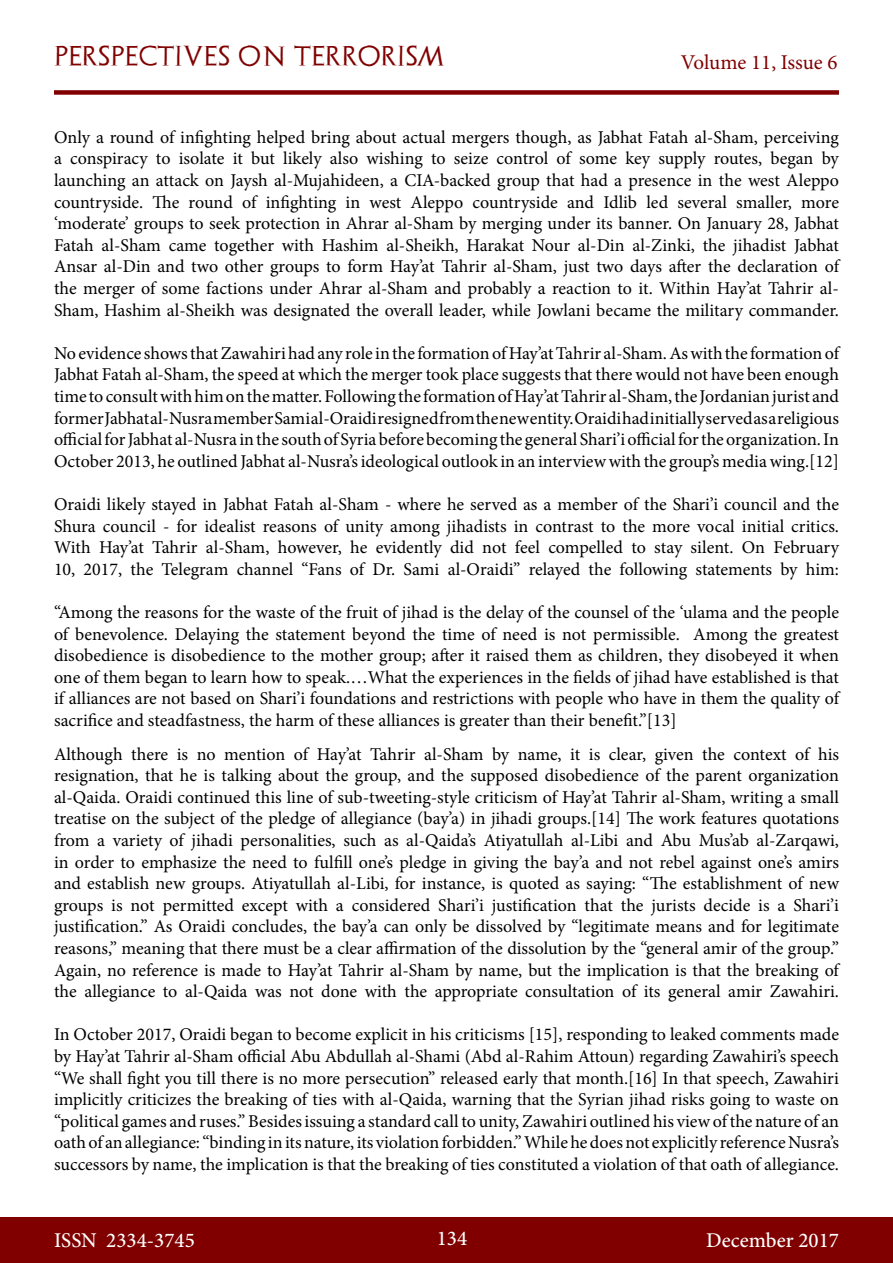
<style>
.page{position:relative;width:893px;height:1263px;background:#fff}
.page>*{position:absolute;margin:0;border:0;box-sizing:border-box;transform-origin:0 0}
.t1{font:500 21px "Minion Pro";color:#fff}
.t2{font:21px "Archeologicaps";letter-spacing:.045em;color:#800000}
.t3{font:21px "Minion Pro";letter-spacing:-.005em;color:#800000}
.t4{font:18px/21.6px "Minion Pro";color:#000;text-align:justify}
</style>
<div class="page">
<div style="left:0;top:1217px;width:893px;height:46px;background:#800000"></div>
<div style="left:54px;top:90px;width:785px;height:5px;background:#800000"></div>
<p class="t2" style="left:54px;top:43px;width:392px">PERSPECTIVES ON TERRORISM</p>
<p class="t3" style="left:681px;top:48px;width:158px">Volume 11, Issue 6</p>
<p class="t4" style="left:54px;top:126px;width:787px">Only a round of infighting helped bring about actual mergers though, as Jabhat Fatah al-Sham, perceiving a conspiracy to isolate it but likely also wishing to seize control of some key supply routes, began by launching an attack on Jaysh al-Mujahideen, a CIA-backed group that had a presence in the west Aleppo countryside. The round of infighting in west Aleppo countryside and Idlib led several smaller, more ‘moderate’ groups to seek protection in Ahrar al-Sham by merging under its banner. On January 28, Jabhat Fatah al-Sham came together with Hashim al-Sheikh, Harakat Nour al-Din al-Zinki, the jihadist Jabhat Ansar al-Din and two other groups to form Hay’at Tahrir al-Sham, just two days after the declaration of the merger of some factions under Ahrar al-Sham and probably a reaction to it. Within Hay’at Tahrir al-Sham, Hashim al-Sheikh was designated the overall leader, while Jowlani became the military commander.</p>
<p class="t4" style="left:54px;top:342px;width:787px">No evidence shows that Zawahiri had any role in the formation of Hay’at Tahrir al-Sham. As with the formation of Jabhat Fatah al-Sham, the speed at which the merger took place suggests that there would not have been enough time to consult with him on the matter. Following the formation of Hay’at Tahrir al-Sham, the Jordanian jurist and former Jabhat al-Nusra member Sami al-Oraidi resigned from the new entity. Oraidi had initially served as a religious official for Jabhat al-Nusra in the south of Syria before becoming the general Shari’i official for the organization. In October 2013, he outlined Jabhat al-Nusra’s ideological outlook in an interview with the group’s media wing.[12]</p>
<p class="t4" style="left:54px;top:493px;width:786px">Oraidi likely stayed in Jabhat Fatah al-Sham - where he served as a member of the Shari’i council and the Shura council - for idealist reasons of unity among jihadists in contrast to the more vocal initial critics.<br>With Hay’at Tahrir al-Sham, however, he evidently did not feel compelled to stay silent. On February 10, 2017, the Telegram channel “Fans of Dr. Sami al-Oraidi” relayed the following statements by him:</p>
<p class="t4" style="left:54px;top:601px;width:787px">“Among the reasons for the waste of the fruit of jihad is the delay of the counsel of the ‘ulama and the people of benevolence. Delaying the statement beyond the time of need is not permissible. Among the greatest disobedience is disobedience to the mother group; after it raised them as children, they disobeyed it when one of them began to learn how to speak.…What the experiences in the fields of jihad have established is that if alliances are not based on Shari’i foundations and restrictions with people who have in them the quality of sacrifice and steadfastness, the harm of these alliances is greater than their benefit.”[13]</p>
<p class="t4" style="left:54px;top:743px;width:787px">Although there is no mention of Hay’at Tahrir al-Sham by name, it is clear, given the context of his resignation, that he is talking about the group, and the supposed disobedience of the parent organization al-Qaida. Oraidi continued this line of sub-tweeting-style criticism of Hay’at Tahrir al-Sham, writing a small treatise on the subject of the pledge of allegiance (bay’a) in jihadi groups.[14] The work features quotations from a variety of jihadi personalities, such as al-Qaida’s Atiyatullah al-Libi and Abu Mus’ab al-Zarqawi, in order to emphasize the need to fulfill one’s pledge in giving the bay’a and not rebel against one’s amirs and establish new groups. Atiyatullah al-Libi, for instance, is quoted as saying: “The establishment of new groups is not permitted except with a considered Shari’i justification that the jurists decide is a Shari’i justification.” As Oraidi concludes, the bay’a can only be dissolved by “legitimate means and for legitimate reasons,” meaning that there must be a clear affirmation of the dissolution by the “general amir of the group.” Again, no reference is made to Hay’at Tahrir al-Sham by name, but the implication is that the breaking of the allegiance to al-Qaida was not done with the appropriate consultation of its general amir Zawahiri.</p>
<p class="t4" style="left:54px;top:1024px;width:787px">In October 2017, Oraidi began to become explicit in his criticisms [15], responding to leaked comments made by Hay’at Tahrir al-Sham official Abu Abdullah al-Shami (Abd al-Rahim Attoun) regarding Zawahiri’s speech “We shall fight you till there is no more persecution” released early that month.[16] In that speech, Zawahiri implicitly criticizes the breaking of ties with al-Qaida, warning that the Syrian jihad risks going to waste on “political games and ruses.” Besides issuing a standard call to unity, Zawahiri outlined his view of the nature of an oath of an allegiance: “binding in its nature, its violation forbidden.” While he does not explicitly reference Nusra’s successors by name, the implication is that the breaking of ties constituted a violation of that oath of allegiance.</p>
<p class="t1" style="left:54px;top:1226px;width:142px">ISSN 2334-3745</p>
<p class="t1" style="left:437px;top:1224px;width:32px">134</p>
<p class="t1" style="left:706px;top:1226px;width:134px">December 2017</p>
</div>
